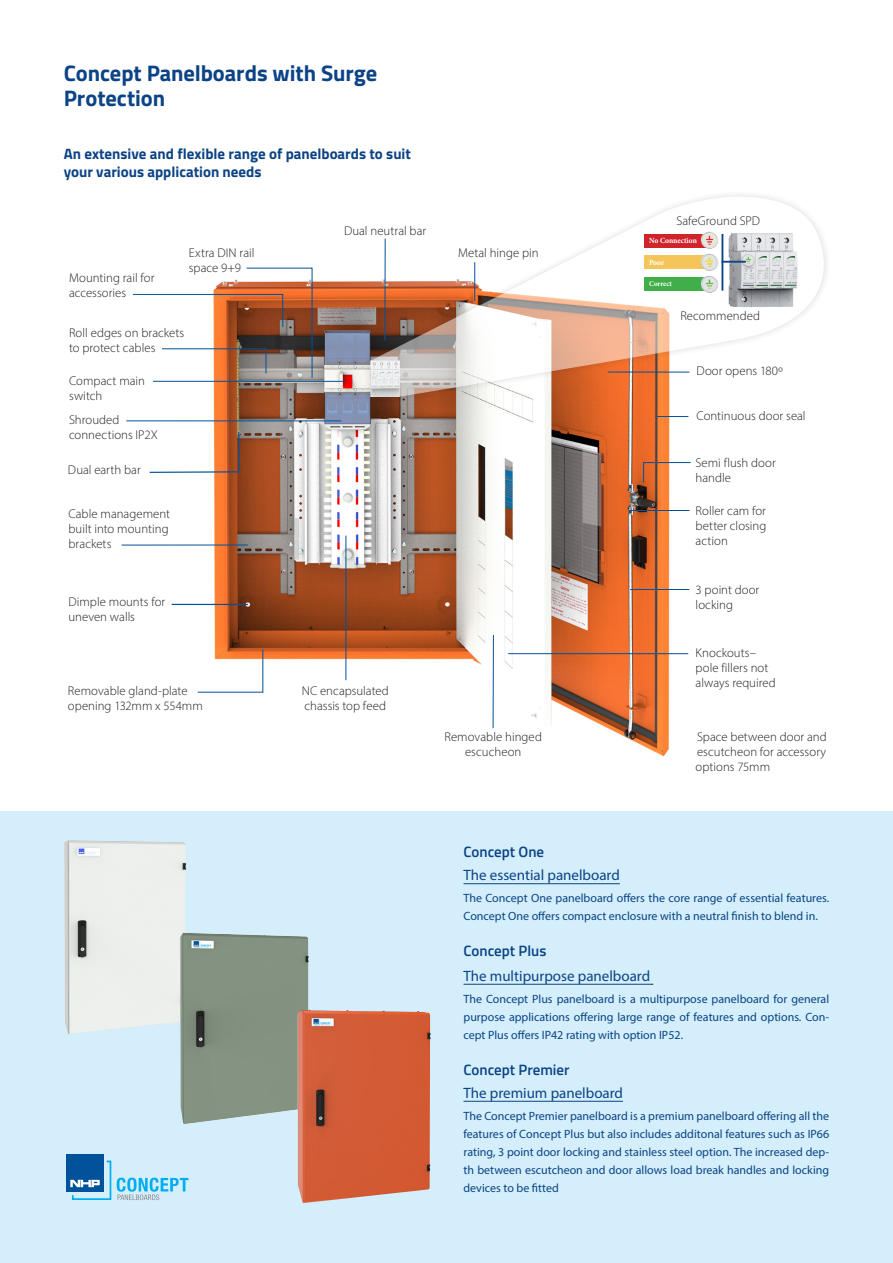
<style>
.page{position:relative;width:893px;height:1263px;background:#fff}
.page>*{position:absolute;margin:0;border:0;box-sizing:border-box;transform-origin:0 0}
.Heading_3_Bold_Blue{font:700 22.5px/25.5px "Titillium";letter-spacing:-.005em;color:#0c4385}
.Heading_4_Bold_Blue{font:700 15px/18px "Titillium";color:#0c4385}
.Heading_4_Regular_Gr{font:15px "Myriad Pro";color:#0c4385}
.Heading_4_Bold_Blue-2{font:600 15px "Titillium";color:#0c4385}
.Body_Copy_headind_8{font:300 12.75px/15px "Myriad Pro";letter-spacing:.005em;color:#231f20}
.Body_1_Justified_Mai{font:12px/18px "Myriad Pro";color:#0c4385;text-align:justify}
.t1{font:700 7.8px "Minion Pro";color:#fff;scale:.95 1}
.t2{font:700 7.5px "Minion Pro";letter-spacing:.005em;color:#fff;scale:.95 1}
</style>
<div class="page">
<img style="left:196px;top:281px;width:487px;height:475px">
<hr style="left:655px;top:416px;width:33px;height:1px;background:#01529a">
<svg style="left:643px;top:462px;width:48px;height:21px"></svg>
<hr style="left:630px;top:589px;width:59px;height:1px;background:#01529a">
<hr style="left:508px;top:653px;width:180px;height:1px;background:#01529a">
<hr style="left:345px;top:536px;width:1px;height:144px;background:#01529a">
<svg style="left:197px;top:648px;width:67px;height:45px"></svg>
<hr style="left:172px;top:604px;width:76px;height:1px;background:#01529a">
<svg style="left:149px;top:431px;width:91px;height:42px"></svg>
<hr style="left:122px;top:544px;width:126px;height:1px;background:#01529a">
<hr style="left:153px;top:381px;width:192px;height:1px;background:#01529a">
<hr style="left:126px;top:420px;width:215px;height:1px;background:#01529a">
<svg style="left:132px;top:267px;width:181px;height:112px"></svg>
<hr style="left:630px;top:510px;width:59px;height:1px;background:#01529a">
<hr style="left:493px;top:635px;width:1px;height:93px;background:#01529a">
<div style="left:363px;top:189px;width:468px;height:216px;background:#231f20;opacity:.32"></div>
<svg style="left:370px;top:197px;width:461px;height:200px"></svg>
<div style="left:645px;top:234px;width:62px;height:13px;background:#d1232a"></div>
<div style="left:645px;top:256px;width:62px;height:13px;background:#f4c65a"></div>
<div style="left:645px;top:277px;width:62px;height:14px;background:#40ae49"></div>
<img style="left:700px;top:231px;width:18px;height:18px">
<img style="left:700px;top:252px;width:18px;height:19px">
<img style="left:700px;top:274px;width:18px;height:18px">
<hr style="left:721px;top:234px;width:2px;height:57px;background:#0c4385">
<img style="left:726px;top:231px;width:75px;height:78px">
<hr style="left:721px;top:261px;width:25px;height:2px;background:#0c4385">
<div style="left:0;top:811px;width:893px;height:452px;background:#d4effb"></div>
<hr style="left:463px;top:883px;width:157px;height:1px;background:#0c4385">
<hr style="left:463px;top:984px;width:187px;height:1px;background:#0c4385">
<hr style="left:463px;top:1101px;width:160px;height:1px;background:#0c4385">
<img style="left:64px;top:840px;width:122px;height:194px">
<img style="left:180px;top:932px;width:129px;height:192px">
<img style="left:298px;top:1009px;width:132px;height:194px">
<div style="left:66px;top:1154px;width:38px;height:37px;background:#01529a"></div>
<svg style="left:70px;top:1160px;width:41px;height:40px"></svg>
<svg style="left:117px;top:1178px;width:71px;height:22px"></svg>
<p class="Heading_3_Bold_Blue" style="left:64px;top:59px;width:315px">Concept Panelboards with Surge<br>Protection</p>
<p class="Heading_4_Bold_Blue" style="left:64px;top:144px;width:349px">An extensive and flexible range of panelboards to suit your various application needs</p>
<p class="Body_Copy_headind_8" style="left:69px;top:270px;width:87px">Mounting rail for accessories</p>
<p class="Body_Copy_headind_8" style="left:189px;top:245px;width:67px">Extra DIN rail space 9+9</p>
<p class="Body_Copy_headind_8" style="left:69px;top:325px;width:117px">Roll edges on brackets to protect cables</p>
<p class="Body_Copy_headind_8" style="left:344px;top:223px;width:84px">Dual neutral bar</p>
<p class="Body_Copy_headind_8" style="left:458px;top:245px;width:82px">Metal hinge pin</p>
<p class="Body_Copy_headind_8" style="left:676px;top:214px;width:85px">SafeGround SPD</p>
<p class="t1" style="left:649px;top:236px;width:52px">No Connection</p>
<p class="t1" style="left:649px;top:258px;width:17px">Poor</p>
<p class="t2" style="left:649px;top:280px;width:26px">Correct</p>
<p class="Body_Copy_headind_8" style="left:680px;top:308px;width:81px">Recommended</p>
<p class="Body_Copy_headind_8" style="left:697px;top:363px;width:88px">Door opens 180º</p>
<p class="Body_Copy_headind_8" style="left:69px;top:373px;width:78px">Compact main switch</p>
<p class="Body_Copy_headind_8" style="left:69px;top:412px;width:90px">Shrouded connections IP2X</p>
<p class="Body_Copy_headind_8" style="left:68px;top:462px;width:74px">Dual earth bar</p>
<p class="Body_Copy_headind_8" style="left:696px;top:455px;width:82px">Semi flush door handle</p>
<p class="Body_Copy_headind_8" style="left:697px;top:409px;width:111px">Continuous door seal</p>
<p class="Body_Copy_headind_8" style="left:68px;top:506px;width:103px;text-align:justify">Cable management built into mounting brackets</p>
<p class="Body_Copy_headind_8" style="left:696px;top:503px;width:72px;text-align:justify">Roller cam for better closing action</p>
<p class="Body_Copy_headind_8" style="left:68px;top:594px;width:98px">Dimple mounts for uneven walls</p>
<p class="Body_Copy_headind_8" style="left:696px;top:582px;width:65px">3 point door locking</p>
<p class="Body_Copy_headind_8" style="left:68px;top:683px;width:136px">Removable gland-plate opening 132mm x 554mm</p>
<p class="Body_Copy_headind_8" style="left:302px;top:683px;width:89px">NC encapsulated chassis top feed</p>
<p class="Body_Copy_headind_8" style="left:445px;top:729px;width:99px;text-align:center">Removable hinged escucheon</p>
<p class="Body_Copy_headind_8" style="left:696px;top:645px;width:82px">Knockouts– pole fillers not always required</p>
<p class="Body_Copy_headind_8" style="left:696px;top:729px;width:133px;text-align:justify">Space between door and escutcheon for accessory options 75mm</p>
<p class="Heading_4_Bold_Blue-2" style="left:463px;top:841px;width:82px">Concept One</p>
<p class="Heading_4_Regular_Gr" style="left:463px;top:866px;width:158px">The essential panelboard</p>
<p class="Body_1_Justified_Mai" style="left:463px;top:889px;width:367px">The Concept One panelboard offers the core range of essential features.<br>Concept One offers compact enclosure with a neutral finish to blend in.</p>
<p class="Heading_4_Bold_Blue-2" style="left:463px;top:940px;width:84px">Concept Plus</p>
<p class="Heading_4_Regular_Gr" style="left:463px;top:966px;width:188px">The multipurpose panelboard</p>
<p class="Body_1_Justified_Mai" style="left:463px;top:990px;width:367px">The Concept Plus panelboard is a multipurpose panelboard for general purpose applications offering large range of features and options. Con&shy;cept Plus offers IP42 rating with option IP52.</p>
<p class="Heading_4_Bold_Blue-2" style="left:463px;top:1058px;width:108px">Concept Premier</p>
<p class="Heading_4_Regular_Gr" style="left:463px;top:1083px;width:161px">The premium panelboard</p>
<p class="Body_1_Justified_Mai" style="left:463px;top:1107px;width:367px">The Concept Premier panelboard is a premium panelboard offering all the features of Concept Plus but also includes additonal features such as IP66 rating, 3 point door locking and stainless steel option. The increased dep&shy;th between escutcheon and door allows load break handles and locking devices to be fitted</p>
</div>
